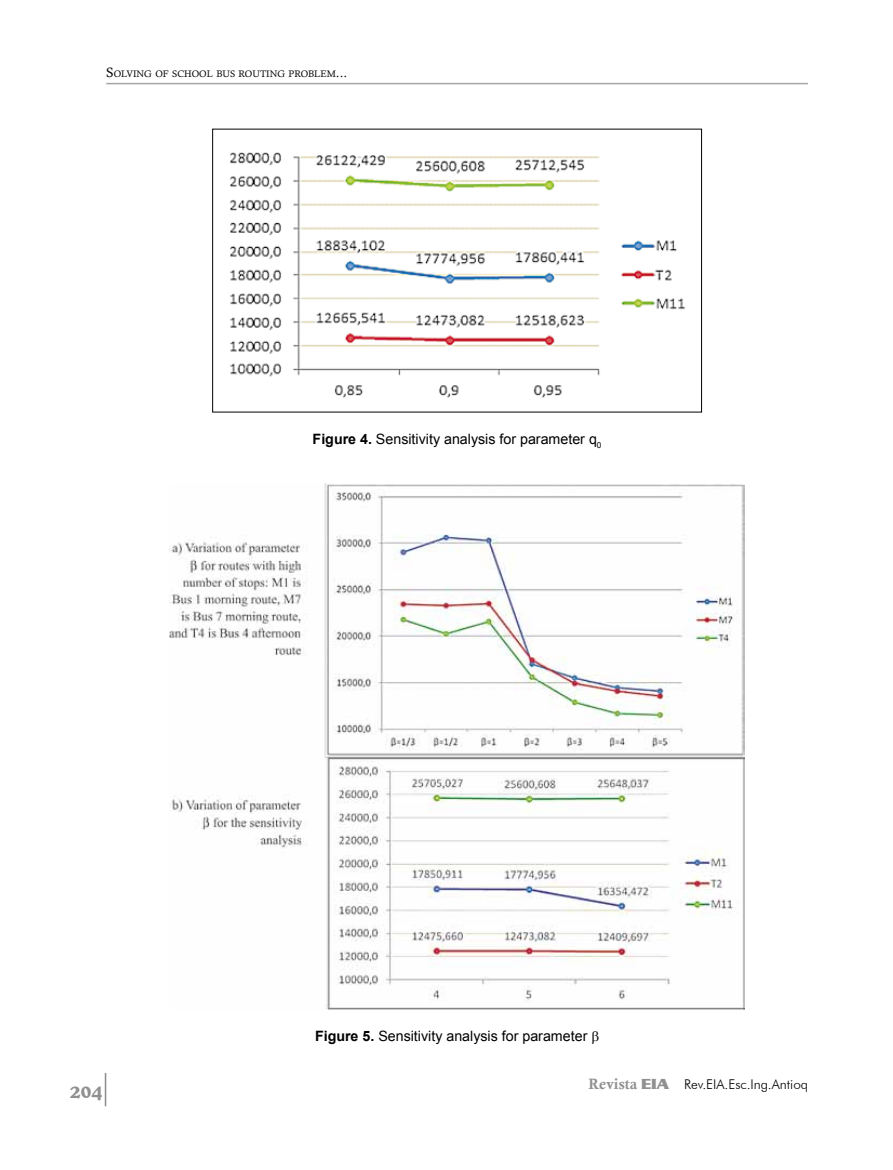
<style>
.page{position:relative;width:893px;height:1170px;background:#fff}
.page>*{position:absolute;margin:0;border:0;box-sizing:border-box;transform-origin:0 0}
.t1{font:700 18px "Cooper BT";color:#909090}
.t2{font:14.25px "Arial";color:#000}
.t3{font:300 13.5px "Futura BT";color:#000}
.t4{font:9.45px "Calisto";color:#000}
.s1{font-size:13.5px}
.s2{font-weight:700}
.s3{font-family:"Calis MT Bol";font-weight:400;font-size:15px;color:#909090}
.s4{font-family:"Serpentine D";font-weight:700;font-size:15px;color:#909090}
</style>
<div class="page">
<hr style="left:106px;top:83px;width:702px;height:1px;background:#a6a6a6">
<hr style="left:105px;top:1072px;width:1px;height:34px;background:#8b8b8b">
<img style="left:230px;top:152px;width:455px;height:246px">
<div style="left:212px;top:129px;width:490px;height:283px;border:1px solid #000"></div>
<img style="left:170px;top:484px;width:574px;height:525px">
<p class="t4" style="left:106px;top:69px;width:243px"><span class="s1">S</span>OLVING OF SCHOOL BUS ROUTING PROBLEM<span class="s1">...</span></p>
<p class="t2" style="left:313px;top:430px;width:290px"><span class="s2">Figure 4.</span> Sensitivity analysis for parameter q<sub>0</sub></p>
<p class="t1" style="left:70px;top:1080px;width:34px">204</p>
<p class="t2" style="left:315px;top:1026px;width:274px"><span class="s2">Figure 5.</span> Sensitivity analysis for parameter</p>
<p class="t3" style="left:588px;top:1076px;width:221px"><span class="s3">Revista</span> <span class="s4">EIA</span> Rev.EIA.Esc.Ing.Antioq</p>
</div>
